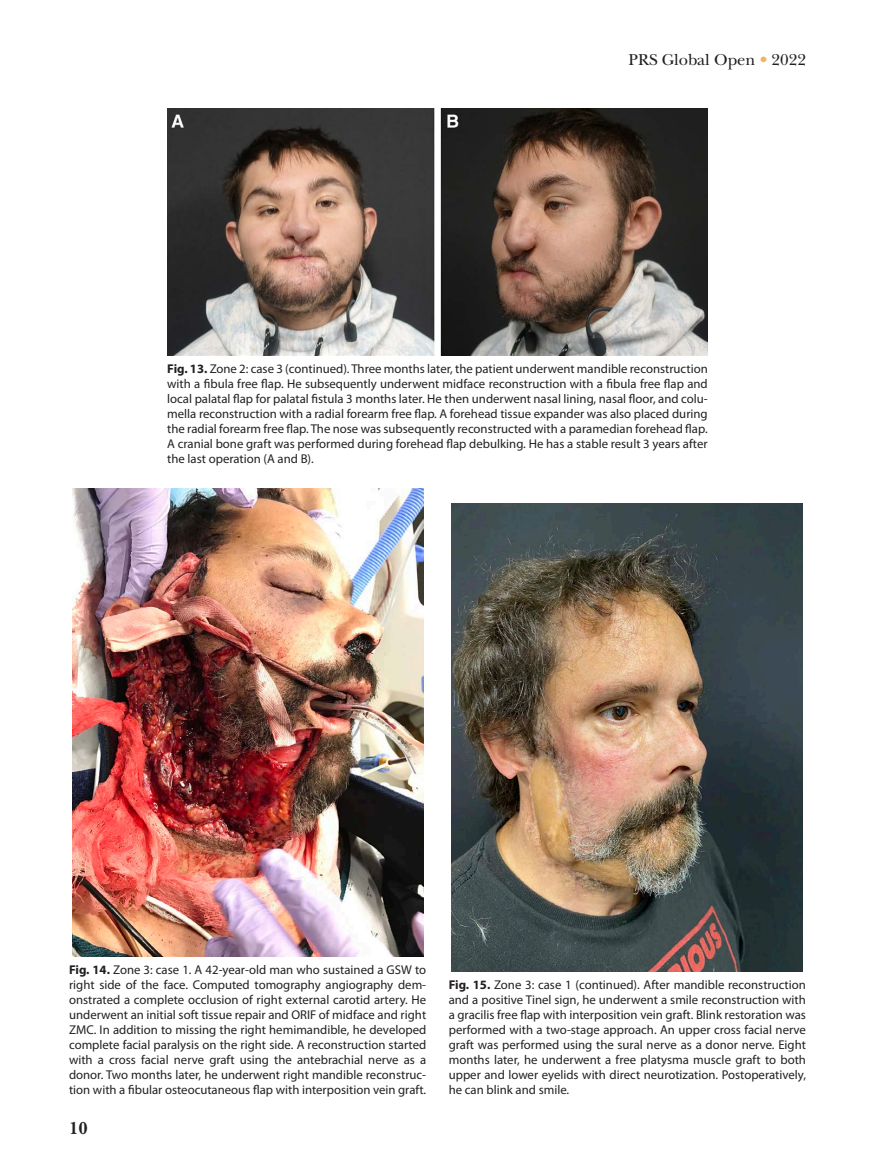
<style>
.page{position:relative;width:878px;height:1175px;background:#fff}
.page>*{position:absolute;margin:0;border:0;box-sizing:border-box;transform-origin:0 0}
.t1{font:700 18px "New Baskerville Std";color:#231f20}
.t2{font:16.5px "New Baskerville Std";color:#231f20}
.t3{font:12.75px/15px "Myriad Pro";color:#231f20;text-align:justify}
.s1{color:#fab05f}
.s2{font-weight:700}
</style>
<div class="page">
<img style="left:167px;top:108px;width:540px;height:248px">
<img style="left:72px;top:488px;width:351px;height:468px">
<img style="left:452px;top:503px;width:350px;height:468px">
<p class="t2" style="left:628px;top:50px;width:179px">PRS Global Open <span class="s1">•</span> 2022</p>
<p class="t3" style="left:167px;top:361px;width:542px"><span class="s2">Fig. 13.</span> Zone 2: case 3 (continued). Three months later, the patient underwent mandible reconstruction with a fibula free flap. He subsequently underwent midface reconstruction with a fibula free flap and local palatal flap for palatal fistula 3 months later. He then underwent nasal lining, nasal floor, and colu&shy;mella reconstruction with a radial forearm free flap. A forehead tissue expander was also placed during the radial forearm free flap. The nose was subsequently reconstructed with a paramedian forehead flap.<br>A cranial bone graft was performed during forehead flap debulking. He has a stable result 3 years after the last operation (A and B).</p>
<p class="t3" style="left:69px;top:962px;width:359px"><span class="s2">Fig. 14.</span> Zone 3: case 1. A 42-year-old man who sustained a GSW to right side of the face. Computed tomography angiography dem&shy;onstrated a complete occlusion of right external carotid artery. He underwent an initial soft tissue repair and ORIF of midface and right ZMC. I n addition to missing the right hemimandible, he developed complete facial paralysis on the right side. A reconstruction started with a cross facial nerve graft using the antebrachial nerve as a donor. Two months later, he underwent right mandible reconstruc&shy;tion with a fibular osteocutaneous flap with interposition vein graft.</p>
<h1 class="t1" style="left:69px;top:1118px;width:20px">10</h1>
<p class="t3" style="left:448px;top:977px;width:359px"><span class="s2">Fig. 15.</span> Zone 3: case 1 (continued). After mandible reconstruction and a positive Tinel sign, he underwent a smile reconstruction with a gracilis free flap with interposition vein graft. Blink restoration was performed with a two-stage approach. An upper cross facial nerve graft was performed using the sural nerve as a donor nerve. Eight months later, he underwent a free platysma muscle graft to both upper and lower eyelids with direct neurotization. Postoperatively, he can blink and smile.</p>
</div>
